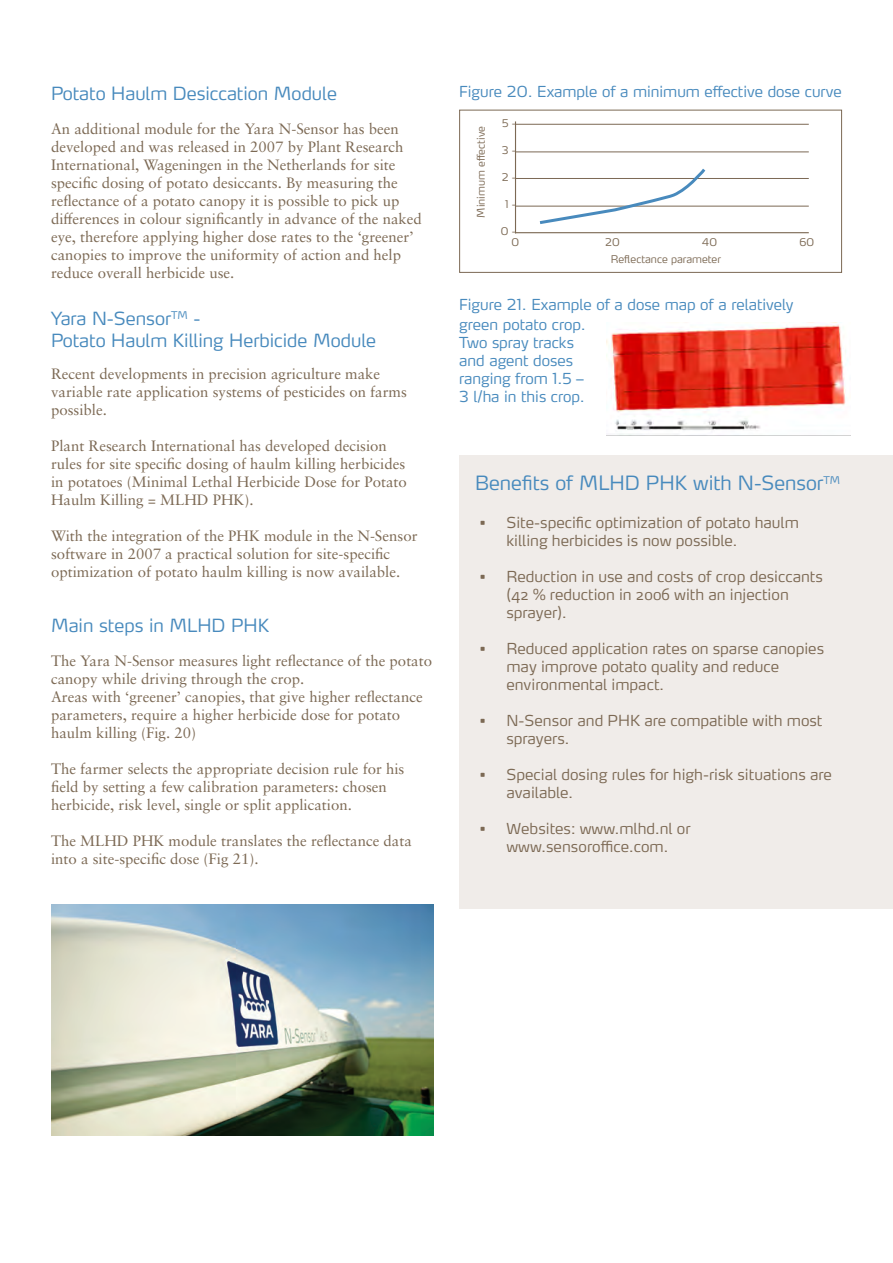
<style>
.page{position:relative;width:893px;height:1263px;background:#fff}
.page>*{position:absolute;margin:0;border:0;box-sizing:border-box;transform-origin:0 0}
.t1{font:300 19.5px "Yara Max LF";color:#488abd}
.t2{font:300 18px/21.6px "Yara Max LF";color:#488abd}
.t3{font:15px/18px "Sabon LT Pro";color:#7c6954}
.t4{font:300 15px/18px "Max OT";color:#7c6954}
.t5{font:300 15px/18px "Yara Max LF";color:#488abd}
.t6{font:300 10.5px "Yara Max LF";color:#7c6954}
</style>
<div class="page">
<img style="left:52px;top:904px;width:382px;height:231px">
<img style="left:607px;top:322px;width:244px;height:114px">
<div style="left:459px;top:110px;width:383px;height:163px;border:1px solid #7c6954"></div>
<hr style="left:515px;top:121px;width:1px;height:112px;background:#7c6954">
<hr style="left:516px;top:232px;width:293px;height:1px;background:#7c6954">
<hr style="left:516px;top:206px;width:293px;height:1px;background:#7c6954">
<hr style="left:516px;top:178px;width:293px;height:1px;background:#7c6954">
<hr style="left:516px;top:152px;width:293px;height:1px;background:#7c6954">
<hr style="left:516px;top:124px;width:293px;height:1px;background:#7c6954">
<svg style="left:537px;top:168px;width:170px;height:56px"></svg>
<div style="left:459px;top:456px;width:434px;height:453px;background:#f0ece9"></div>
<p class="t2" style="left:51px;top:82px;width:288px">Potato Haulm Desiccation Module</p>
<p class="t3" style="left:51px;top:119px;width:372px">An additional module for the Yara N-Sensor has been developed and was released in 2007 by Plant Research International, Wageningen in the Netherlands for site specific dosing of potato desiccants. By measuring the reflectance of a potato canopy it is possible to pick up differences in colour significantly in advance of the naked eye, therefore applying higher dose rates to the ‘greener’ canopies to improve the uniformity of action and help reduce overall herbicide use.</p>
<p class="t2" style="left:51px;top:308px;width:327px">Yara N-Sensor<sup>TM</sup> -<br>Potato Haulm Killing Herbicide Module</p>
<p class="t3" style="left:51px;top:364px;width:357px">Recent developments in precision agriculture make variable rate application systems of pesticides on farms possible.</p>
<p class="t3" style="left:51px;top:436px;width:357px">Plant Research International has developed decision rules for site specific dosing of haulm killing herbicides in potatoes (Minimal Lethal Herbicide Dose for Potato Haulm Killing = MLHD PHK).</p>
<p class="t3" style="left:51px;top:526px;width:368px">With the integration of the PHK module in the N-Sensor software in 2007 a practical solution for site-specific optimization of potato haulm killing is now available.</p>
<p class="t2" style="left:51px;top:615px;width:220px">Main steps in MLHD PHK</p>
<p class="t3" style="left:51px;top:651px;width:383px">The Yara N-Sensor measures light reflectance of the potato canopy while driving through the crop.</p>
<p class="t3" style="left:51px;top:687px;width:373px">Areas with ‘greener’ canopies, that give higher reflectance parameters, require a higher herbicide dose for potato haulm killing (Fig. 20)</p>
<p class="t3" style="left:51px;top:759px;width:355px">The farmer selects the appropriate decision rule for his field by setting a few calibration parameters: chosen herbicide, risk level, single or split application.</p>
<p class="t3" style="left:51px;top:831px;width:362px">The MLHD PHK module translates the reflectance data into a site-specific dose (Fig 21).</p>
<p class="t5" style="left:459px;top:82px;width:384px">Figure 20. Example of a minimum effective dose curve</p>
<p class="t6" style="left:474px;top:218px;width:93px;rotate:-90deg">Minimum effective</p>
<p class="t6" style="left:502px;top:117px;width:15px">5 -</p>
<p class="t6" style="left:502px;top:144px;width:16px">3 -</p>
<p class="t6" style="left:502px;top:171px;width:16px">2 -</p>
<p class="t6" style="left:505px;top:198px;width:12px">1 -</p>
<p class="t6" style="left:501px;top:225px;width:17px">0 -</p>
<p class="t6" style="left:511px;top:235px;width:9px">0</p>
<p class="t6" style="left:605px;top:235px;width:16px">20</p>
<p class="t6" style="left:702px;top:235px;width:17px">40</p>
<p class="t6" style="left:799px;top:235px;width:16px">60</p>
<p class="t6" style="left:611px;top:252px;width:112px">Reflectance parameter</p>
<p class="t5" style="left:459px;top:295px;width:336px">Figure 21. Example of a dose map of a relatively</p>
<p class="t5" style="left:459px;top:316px;width:128px">green potato crop.<br>Two spray tracks and agent doses ranging from 1.5 –<br>3 l/ha in this crop.</p>
<p class="t1" style="left:475px;top:471px;width:366px">Benefits of MLHD PHK with N-Sensor<sup>TM</sup></p>
<p class="t4" style="left:506px;top:514px;width:294px;text-indent:-27px">• Site-specific optimization of potato haulm killing herbicides is now possible.</p>
<p class="t4" style="left:506px;top:568px;width:318px;text-indent:-27px">• Reduction in use and costs of crop desiccants (42 % reduction in 2006 with an injection sprayer).</p>
<p class="t4" style="left:506px;top:640px;width:319px;text-indent:-27px">• Reduced application rates on sparse canopies may improve potato quality and reduce environmental impact.</p>
<p class="t4" style="left:506px;top:712px;width:318px;text-indent:-27px">• N-Sensor and PHK are compatible with most sprayers.</p>
<p class="t4" style="left:506px;top:766px;width:327px;text-indent:-27px">• Special dosing rules for high-risk situations are available.</p>
<p class="t4" style="left:479px;top:820px;width:213px;text-align:center">• Websites: www.mlhd.nl or www.sensoroffice.com.</p>
</div>
